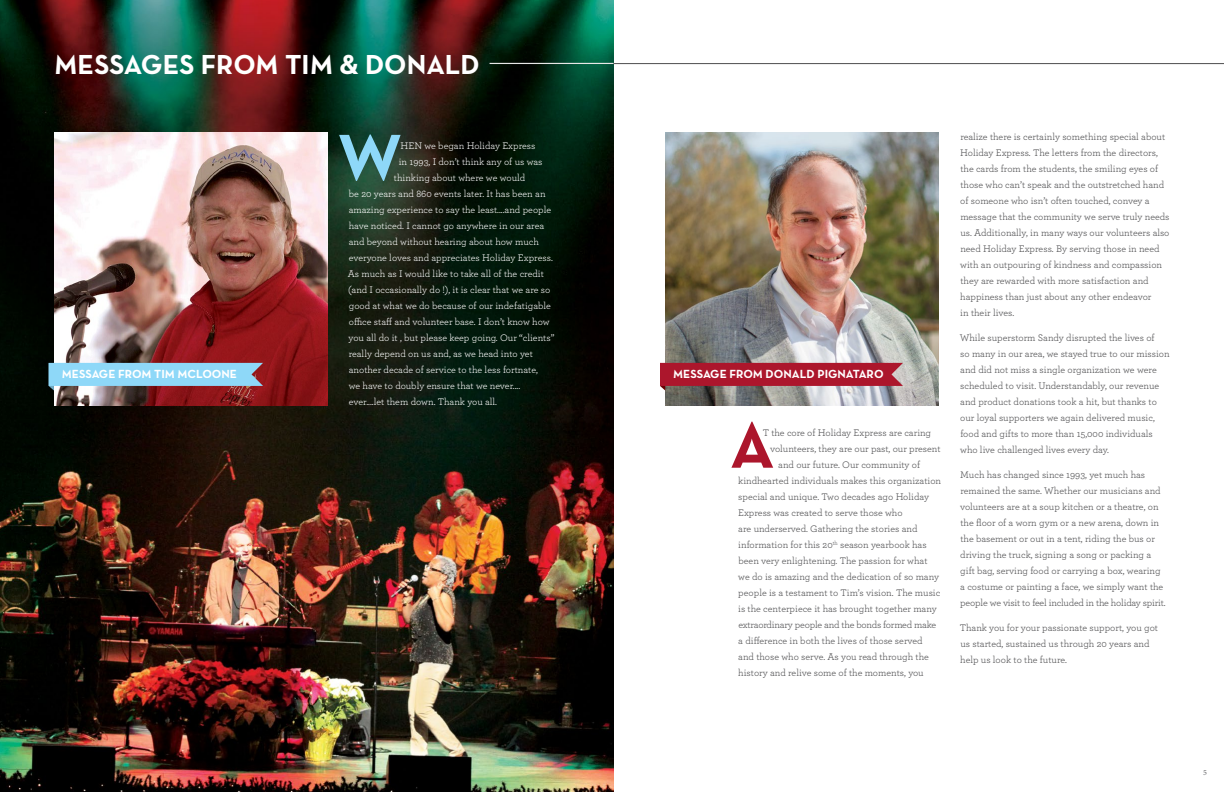
<style>
.page{position:relative;width:1224px;height:792px;background:#fff}
.page>*{position:absolute;margin:0;border:0;box-sizing:border-box;transform-origin:0 0}
.t1{font:28px "Neutra Text Bold Alt";color:#fff}
.t2{font:12px "Neutra Text Bold Alt";color:#fff}
.t3{font:10px/16px "Archer";color:#4d4d4f}
.t4{font:10px "Archer";color:#fff}
.t5{font:10px "Archer";letter-spacing:-.02em;color:#4d4d4f}
.t6{font:8px "Minion Pro";color:#636466}
</style>
<div class="page">
<img style="left:0;top:0;width:613px;height:792px">
<img style="left:665px;top:132px;width:274px;height:273px">
<svg style="left:660px;top:363px;width:243px;height:28px;background:#a93143"></svg>
<hr style="left:490px;top:63px;width:734px;height:1px;background:#4d4d4f">
<svg style="left:731px;top:422px;width:42px;height:46px"></svg>
<img style="left:54px;top:132px;width:274px;height:273px">
<svg style="left:49px;top:363px;width:214px;height:28px;background:#8db9d3"></svg>
<svg style="left:339px;top:134px;width:62px;height:47px;background:#4d8182"></svg>
<hr style="left:490px;top:63px;width:123px;height:1px;background:#fff">
<h1 class="t1" style="left:54px;top:47px;width:427px">MESSAGES FROM TIM &amp; DONALD</h1>
<p class="t2" style="left:62px;top:366px;width:177px">MESSAGE FROM TIM MCLOONE</p>
<p class="t4" style="left:401px;top:139px;width:136px">HEN we began Holiday Express</p>
<p class="t4" style="left:399px;top:155px;width:145px">in 1993, I don’t think any of us was</p>
<p class="t4" style="left:394px;top:171px;width:133px">thinking about where we would</p>
<p class="t4" style="left:349px;top:187px;width:198px">be 20 years and 860 events later. It has been an</p>
<p class="t4" style="left:349px;top:203px;width:204px">amazing experience to say the least....and people</p>
<p class="t4" style="left:349px;top:219px;width:197px">have noticed. I cannot go anywhere in our area</p>
<p class="t4" style="left:349px;top:235px;width:192px">and beyond without hearing about how much</p>
<p class="t4" style="left:349px;top:251px;width:206px">everyone loves and appreciates Holiday Express.</p>
<p class="t4" style="left:348px;top:267px;width:198px">As much as I would like to take all of the credit</p>
<p class="t4" style="left:348px;top:283px;width:204px">(and I occasionally do !), it is clear that we are so</p>
<p class="t4" style="left:349px;top:299px;width:204px">good at what we do because of our indefatigable</p>
<p class="t4" style="left:349px;top:315px;width:202px">office staff and volunteer base. I don’t know how</p>
<p class="t4" style="left:349px;top:331px;width:207px">you all do it , but please keep going. Our “clients”</p>
<p class="t4" style="left:349px;top:347px;width:186px">really depend on us and, as we head into yet</p>
<p class="t4" style="left:349px;top:363px;width:191px">another decade of service to the less fortnate,</p>
<p class="t4" style="left:349px;top:379px;width:173px">we have to doubly ensure that we never....</p>
<p class="t4" style="left:349px;top:395px;width:150px">ever....let them down. Thank you all.</p>
<p class="t2" style="left:673px;top:366px;width:212px">MESSAGE FROM DONALD PIGNATARO</p>
<p class="t3" style="left:763px;top:424px;width:170px">T the core of Holiday Express are caring</p>
<p class="t3" style="left:770px;top:440px;width:172px">volunteers, they are our past, our present</p>
<p class="t3" style="left:778px;top:456px;width:143px">and our future. Our community of</p>
<p class="t3" style="left:738px;top:472px;width:204px">kindhearted individuals makes this organization</p>
<p class="t3" style="left:738px;top:488px;width:192px">special and unique. Two decades ago Holiday</p>
<p class="t3" style="left:738px;top:504px;width:166px">Express was created to serve those who</p>
<p class="t3" style="left:738px;top:520px;width:181px">are underserved. Gathering the stories and</p>
<p class="t3" style="left:738px;top:536px;width:190px">information for this 20<sup>th</sup> season yearbook has</p>
<p class="t3" style="left:738px;top:552px;width:191px">been very enlightening. The passion for what</p>
<p class="t3" style="left:738px;top:568px;width:203px">we do is amazing and the dedication of so many</p>
<p class="t3" style="left:738px;top:584px;width:204px">people is a testament to Tim’s vision. The music</p>
<p class="t3" style="left:738px;top:600px;width:200px">is the centerpiece it has brought together many</p>
<p class="t5" style="left:738px;top:618px;width:200px">extraordinary people and the bonds formed make</p>
<p class="t3" style="left:738px;top:632px;width:186px">a difference in both the lives of those served</p>
<p class="t3" style="left:738px;top:648px;width:192px">and those who serve. As you read through the</p>
<p class="t3" style="left:738px;top:664px;width:187px">history and relive some of the moments, you</p>
<p class="t3" style="left:960px;top:129px;width:211px">realize there is certainly something special about Holiday Express. The letters from the directors, the cards from the students, the smiling eyes of those who can’t speak and the outstretched hand of someone who isn’t often touched, convey a message that the community we serve truly needs us. Additionally, in many ways our volunteers also need Holiday Express. By serving those in need with an outpouring of kindness and compassion they are rewarded with more satisfaction and happiness than just about any other endeavor<br>in their lives.</p>
<p class="t3" style="left:960px;top:330px;width:211px">While superstorm Sandy disrupted the lives of<br>so many in our area, we stayed true to our mission and did not miss a single organization we were scheduled to visit. Understandably, our revenue and product donations took a hit, but thanks to our loyal supporters we again delivered music, food and gifts to more than 15,000 individuals who live challenged lives every day.</p>
<p class="t3" style="left:960px;top:467px;width:207px">Much has changed since 1993, yet much has remained the same. Whether our musicians and volunteers are at a soup kitchen or a theatre, on the floor of a worn gym or a new arena, down in the basement or out in a tent, riding the bus or driving the truck, signing a song or packing a gift bag, serving food or carrying a box, wearing a costume or painting a face, we simply want the people we visit to feel included in the holiday spirit.</p>
<p class="t3" style="left:960px;top:620px;width:200px">Thank you for your passionate support, you got us started, sustained us through 20 years and help us look to the future.</p>
<p class="t6" style="left:1203px;top:767px;width:5px">5</p>
</div>
